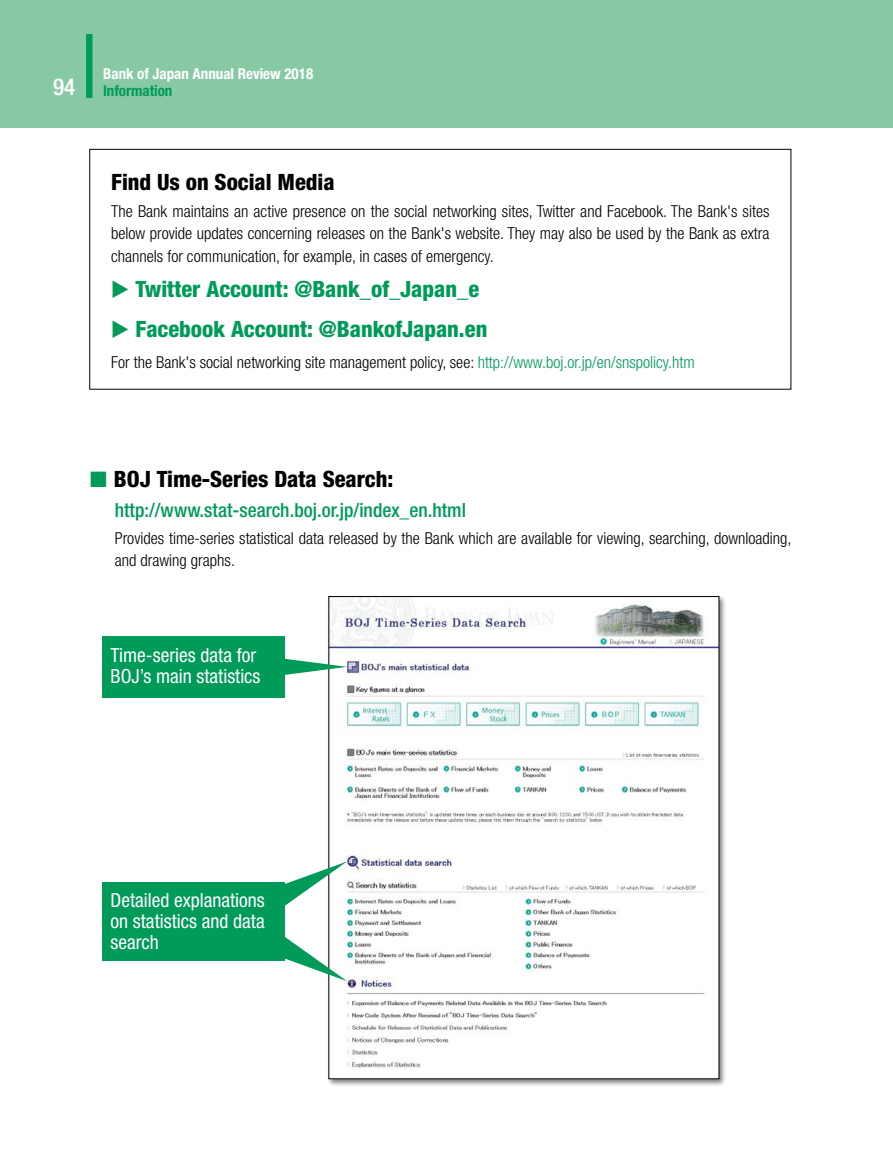
<style>
.page{position:relative;width:893px;height:1170px;background:#fff}
.page>*{position:absolute;margin:0;border:0;box-sizing:border-box;transform-origin:0 0}
.t1{font:500 condensed 23.25px "Helvetica Neue";color:#fff}
.t2{font:800 condensed 22.5px "Helvetica Neue";color:#009a59}
.t3{font:800 condensed 22.5px "Helvetica Neue";color:#000}
._08_COPY_TITLE{font:condensed 19.5px/21px "Helvetica Neue";color:#fff;text-align:justify}
.t4{font:500 condensed 19.5px "Helvetica Neue";color:#009a59}
.t5{font:300 condensed 16.5px/22.5px "Helvetica Neue";color:#000}
.t6{font:700 condensed 15px "Helvetica Neue";color:#fff}
.t7{font:700 condensed 15px "Helvetica Neue";color:#009a59}
.s1{font-family:"European Pi Three";font-weight:400;font-stretch:normal}
.s2{color:#009a59}
.s3{font-family:"European Pi Three";font-weight:400;font-stretch:normal;color:#009a59}
</style>
<div class="page">
<div style="left:0;top:0;width:893px;height:128px;background:#88c9a5"></div>
<div style="left:86px;top:34px;width:6px;height:64px;background:#009a59"></div>
<div style="left:102px;top:882px;width:182px;height:78px;background:#009a59"></div>
<div style="left:327px;top:594px;width:400px;height:492px;background:#000;opacity:.5"></div>
<img style="left:331px;top:598px;width:386px;height:478px">
<div style="left:102px;top:636px;width:182px;height:61px;background:#009a59"></div>
<svg style="left:284px;top:861px;width:63px;height:46px"></svg>
<svg style="left:283px;top:935px;width:64px;height:46px"></svg>
<div style="left:90px;top:149px;width:701px;height:240px;border:1px solid #000"></div>
<svg style="left:284px;top:658px;width:63px;height:17px"></svg>
<h1 class="t1" style="left:53px;top:72px;width:24px">94</h1>
<p class="t6" style="left:103px;top:65px;width:212px">Bank of Japan Annual Review 2018</p>
<p class="t7" style="left:103px;top:82px;width:71px">Information</p>
<p class="t3" style="left:111px;top:168px;width:225px">Find Us on Social Media</p>
<p class="t5" style="left:111px;top:200px;width:660px;text-align:justify">The Bank maintains an active presence on the social networking sites, Twitter and Facebook. The Bank's sites below provide updates concerning releases on the Bank's website. They may also be used by the Bank as extra channels for communication, for example, in cases of emergency.</p>
<p class="t2" style="left:111px;top:275px;width:370px"><span class="s1">E</span> Twitter Account: @Bank_of_Japan_e</p>
<p class="t2" style="left:111px;top:315px;width:378px"><span class="s1">E</span> Facebook Account: @BankofJapan.en</p>
<p class="t5" style="left:111px;top:350px;width:585px">For the Bank's social networking site management policy, see: <span class="s2">http://www.boj.or.jp/en/snspolicy.htm</span></p>
<p class="t3" style="left:89px;top:465px;width:305px"><span class="s3">L</span> BOJ Time-Series Data Search:</p>
<p class="t4" style="left:115px;top:498px;width:353px">http://www.stat-search.boj.or.jp/index_en.html</p>
<p class="t5" style="left:115px;top:526px;width:678px">Provides time-series statistical data released by the Bank which are available for viewing, searching, downloading, and drawing graphs.</p>
<p class="_08_COPY_TITLE" style="left:111px;top:644px;width:151px">Time-series data for<br>BOJ’s main statistics</p>
<p class="_08_COPY_TITLE" style="left:111px;top:889px;width:156px">Detailed explanations on statistics and data search</p>
</div>
